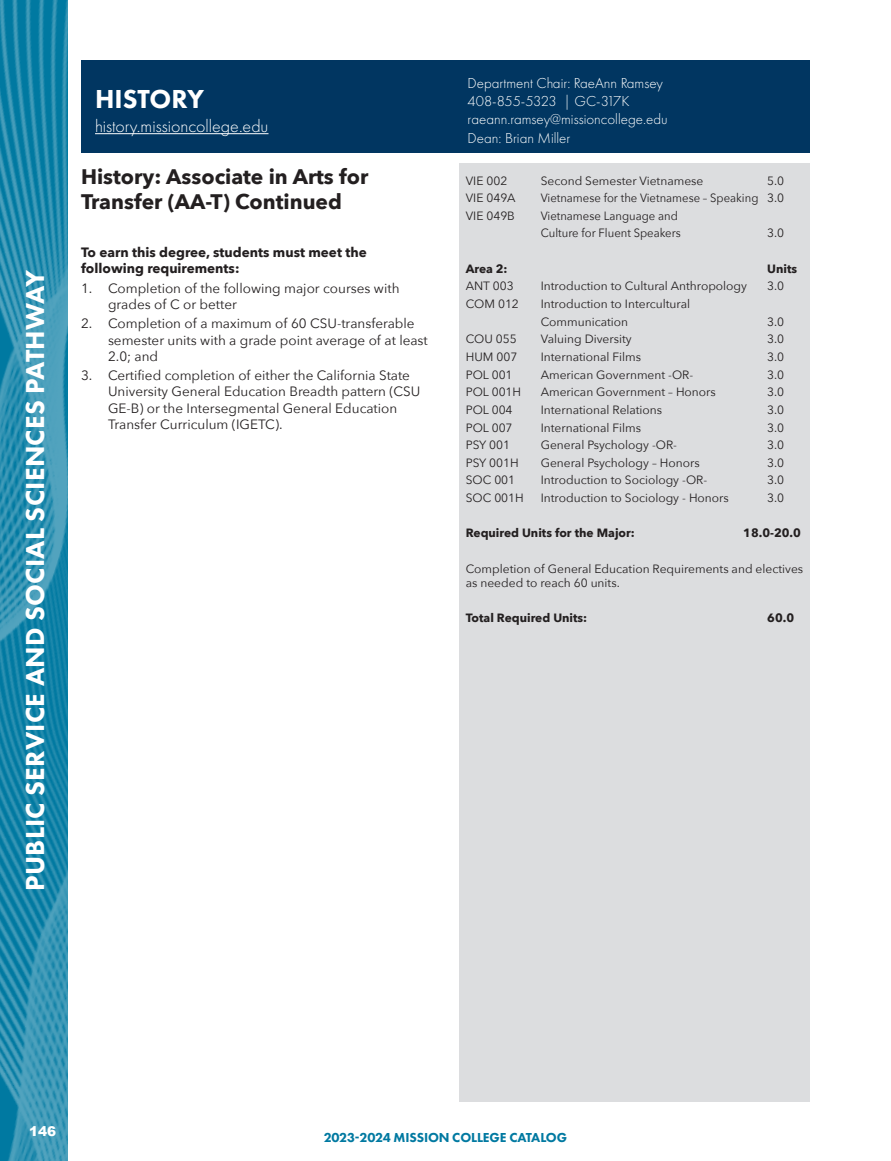
<style>
.page{position:relative;width:891px;height:1161px;background:#fff}
.page>*{position:absolute;margin:0;border:0;box-sizing:border-box;transform-origin:0 0}
.t1{font:800 27px "Futura PT";letter-spacing:.01em;color:#fff}
.t2{font:700 21px/25.2px "Avenir Next";color:#231f20}
.t3{font:300 18px "Futura PT";color:#fff}
.t4{font:300 15px "Futura PT";color:#fff}
.t5{font:300 15px "Futura PT";letter-spacing:-.025em;color:#fff}
.t6{font:13.5px/16.2px "Avenir Next";color:#231f20}
.t7{font:700 13.5px/16.2px "Avenir Next";color:#231f20}
.t8{font:800 13.5px "Futura PT";letter-spacing:-.01em;color:#0079a1}
.t9{font:900 13.5px "Arial";color:#fff}
.t10{font:12px/14.4px "Avenir Next";color:#231f20}
.t11{font:12px "Avenir Next";color:#231f20;scale:.94 1}
.t12{font:700 12px "Avenir Next";color:#231f20}
</style>
<div class="page">
<img style="left:0;top:0;width:68px;height:1161px">
<div style="left:81px;top:61px;width:729px;height:92px;background:#013661"></div>
<div style="left:459px;top:163px;width:351px;height:938px;background:#dcdddf"></div>
<hr style="left:95px;top:133px;width:174px;height:1px;background:#fff">
<h1 class="t1" style="left:18px;top:891px;width:622px;rotate:-90deg">PUBLIC SERVICE AND SOCIAL SCIENCES PATHWAY</h1>
<p class="t1" style="left:95px;top:82px;width:111px">HISTORY</p>
<p class="t3" style="left:95px;top:116px;width:175px">history.missioncollege.edu</p>
<p class="t2" style="left:81px;top:164px;width:289px">History: Associate in Arts for<br>Transfer (AA-T) Continued</p>
<p class="t7" style="left:81px;top:244px;width:287px">To earn this degree, students must meet the following requirements:</p>
<p class="t6" style="left:108px;top:279px;width:293px;text-indent:-27px">1. Completion of the following major courses with grades of C or better</p>
<p class="t6" style="left:108px;top:315px;width:321px;text-indent:-27px">2. Completion of a maximum of 60 CSU-transferable semester units with a grade point average of at least<br>2.0; and</p>
<p class="t6" style="left:108px;top:367px;width:314px;text-indent:-27px">3. Certified completion of either the California State University General Education Breadth pattern (CSU GE-B) or the Intersegmental General Education Transfer Curriculum (IGETC).</p>
<p class="t4" style="left:468px;top:74px;width:197px">Department Chair: RaeAnn Ramsey</p>
<p class="t5" style="left:468px;top:93px;width:163px">408-855-5323 | GC-317K</p>
<p class="t4" style="left:468px;top:111px;width:202px">raeann.ramsey@missioncollege.edu</p>
<p class="t4" style="left:468px;top:129px;width:104px">Dean: Brian Miller</p>
<p class="t10" style="left:466px;top:173px;width:43px">VIE 002</p>
<p class="t10" style="left:541px;top:173px;width:164px">Second Semester Vietnamese</p>
<p class="t10" style="left:767px;top:173px;width:19px">5.0</p>
<p class="t10" style="left:466px;top:190px;width:51px">VIE 049A</p>
<p class="t11" style="left:541px;top:188px;width:261px">Vietnamese for the Vietnamese – Speaking 3.0</p>
<p class="t10" style="left:466px;top:208px;width:51px">VIE 049B</p>
<p class="t11" style="left:541px;top:206px;width:147px">Vietnamese Language and</p>
<p class="t11" style="left:541px;top:223px;width:150px">Culture for Fluent Speakers</p>
<p class="t10" style="left:767px;top:226px;width:19px">3.0</p>
<p class="t12" style="left:466px;top:258px;width:43px">Area 2:</p>
<p class="t12" style="left:767px;top:258px;width:31px">Units</p>
<p class="t10" style="left:466px;top:279px;width:49px">ANT 003</p>
<p class="t10" style="left:541px;top:279px;width:208px">Introduction to Cultural Anthropology</p>
<p class="t10" style="left:767px;top:279px;width:19px">3.0</p>
<p class="t10" style="left:466px;top:296px;width:55px">COM 012</p>
<p class="t10" style="left:541px;top:296px;width:151px">Introduction to Intercultural</p>
<p class="t10" style="left:541px;top:314px;width:89px">Communication</p>
<p class="t10" style="left:767px;top:314px;width:19px">3.0</p>
<p class="t10" style="left:466px;top:331px;width:53px">COU 055</p>
<p class="t10" style="left:541px;top:331px;width:93px">Valuing Diversity</p>
<p class="t10" style="left:767px;top:331px;width:19px">3.0</p>
<p class="t10" style="left:466px;top:349px;width:53px">HUM 007</p>
<p class="t10" style="left:541px;top:349px;width:102px">International Films</p>
<p class="t10" style="left:767px;top:349px;width:19px">3.0</p>
<p class="t10" style="left:466px;top:367px;width:48px">POL 001</p>
<p class="t10" style="left:541px;top:367px;width:154px">American Government -OR-</p>
<p class="t10" style="left:767px;top:367px;width:19px">3.0</p>
<p class="t10" style="left:466px;top:384px;width:57px">POL 001H</p>
<p class="t10" style="left:541px;top:384px;width:177px">American Government – Honors</p>
<p class="t10" style="left:767px;top:384px;width:19px">3.0</p>
<p class="t10" style="left:466px;top:402px;width:48px">POL 004</p>
<p class="t10" style="left:541px;top:402px;width:123px">International Relations</p>
<p class="t10" style="left:767px;top:402px;width:19px">3.0</p>
<p class="t10" style="left:466px;top:420px;width:48px">POL 007</p>
<p class="t10" style="left:541px;top:420px;width:102px">International Films</p>
<p class="t10" style="left:767px;top:420px;width:19px">3.0</p>
<p class="t10" style="left:466px;top:437px;width:46px">PSY 001</p>
<p class="t10" style="left:541px;top:437px;width:138px">General Psychology -OR-</p>
<p class="t10" style="left:767px;top:437px;width:19px">3.0</p>
<p class="t10" style="left:466px;top:455px;width:54px">PSY 001H</p>
<p class="t10" style="left:541px;top:455px;width:161px">General Psychology – Honors</p>
<p class="t10" style="left:767px;top:455px;width:19px">3.0</p>
<p class="t10" style="left:466px;top:473px;width:51px">SOC 001</p>
<p class="t10" style="left:541px;top:473px;width:168px">Introduction to Sociology -OR-</p>
<p class="t10" style="left:767px;top:473px;width:19px">3.0</p>
<p class="t10" style="left:466px;top:490px;width:60px">SOC 001H</p>
<p class="t10" style="left:541px;top:490px;width:190px">Introduction to Sociology - Honors</p>
<p class="t10" style="left:767px;top:490px;width:19px">3.0</p>
<p class="t12" style="left:466px;top:523px;width:171px">Required Units for the Major:</p>
<p class="t12" style="left:743px;top:523px;width:59px">18.0-20.0</p>
<p class="t10" style="left:466px;top:561px;width:339px">Completion of General Education Requirements and electives as needed to reach 60 units.</p>
<p class="t12" style="left:466px;top:608px;width:123px">Total Required Units:</p>
<p class="t12" style="left:767px;top:608px;width:28px">60.0</p>
<p class="t9" style="left:29px;top:1122px;width:28px">146</p>
<p class="t8" style="left:324px;top:1129px;width:245px">2023-2024 MISSION COLLEGE CATALOG</p>
</div>
